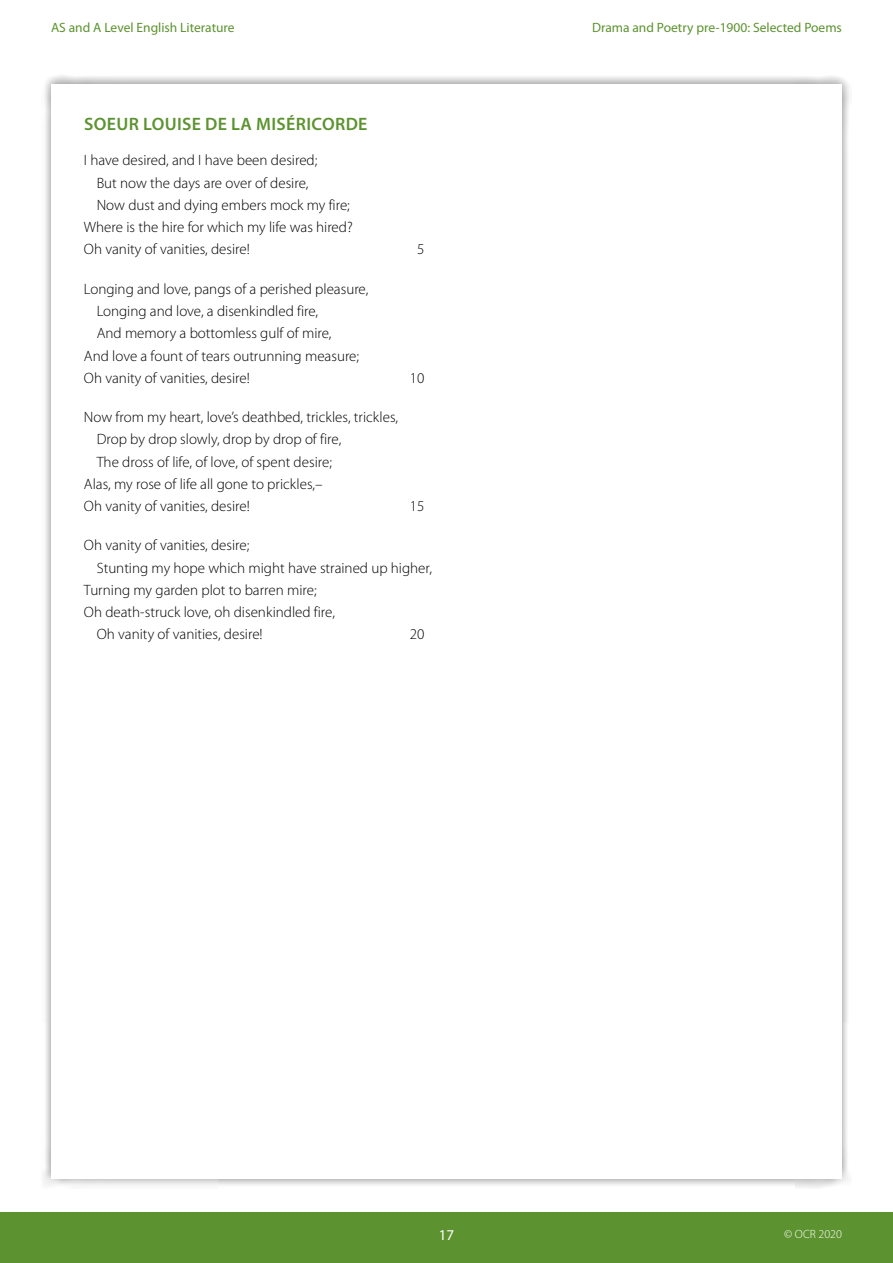
<style>
.page{position:relative;width:893px;height:1263px;background:#fff}
.page>*{position:absolute;margin:0;border:0;box-sizing:border-box;transform-origin:0 0}
.Body_title{font:600 18px "Myriad Pro";letter-spacing:.02em;color:#5c9330}
.Body{font:300 15px "Myriad Pro";color:#000}
.Body_indented_2{font:300 15px "Myriad Pro";color:#000}
.Body_last_paragraph{font:300 15px "Myriad Pro";color:#000}
.t1{font:15px "Myriad Pro";color:#fff}
.t2{font:13.5px "Myriad Pro";color:#5c9330}
.t3{font:300 12px "Myriad Pro";color:#fff}
</style>
<div class="page">
<div style="left:0;top:1212px;width:893px;height:51px;background:#5c9330"></div>
<div style="left:41px;top:74px;width:810px;height:1115px;background:#000;opacity:.5"></div>
<div style="left:51px;top:84px;width:791px;height:1095px;background:#fff"></div>
<p class="t2" style="left:51px;top:19px;width:185px">AS and A Level English Literature</p>
<p class="t2" style="left:592px;top:19px;width:251px">Drama and Poetry pre-1900: Selected Poems</p>
<p class="Body_title" style="left:84px;top:113px;width:285px">SOEUR LOUISE DE LA MISÉRICORDE</p>
<h3 class="Body" style="left:84px;top:152px;width:235px">I have desired, and I have been desired;</h3>
<p class="Body_indented_2" style="left:97px;top:174px;width:213px">But now the days are over of desire,</p>
<p class="Body_indented_2" style="left:97px;top:197px;width:255px">Now dust and dying embers mock my fire;</p>
<h3 class="Body" style="left:84px;top:219px;width:270px">Where is the hire for which my life was hired?</h3>
<p class="Body_last_paragraph" style="left:84px;top:241px;width:167px">Oh vanity of vanities, desire!</p>
<p class="Body_last_paragraph" style="left:417px;top:241px;width:9px">5</p>
<h3 class="Body" style="left:84px;top:280px;width:286px">Longing and love, pangs of a perished pleasure,</h3>
<p class="Body_indented_2" style="left:97px;top:303px;width:223px">Longing and love, a disenkindled fire,</p>
<p class="Body_indented_2" style="left:97px;top:325px;width:236px">And memory a bottomless gulf of mire,</p>
<h3 class="Body" style="left:84px;top:347px;width:277px">And love a fount of tears outrunning measure;</h3>
<p class="Body_last_paragraph" style="left:84px;top:369px;width:167px">Oh vanity of vanities, desire!</p>
<p class="Body_last_paragraph" style="left:410px;top:369px;width:16px">10</p>
<h3 class="Body" style="left:84px;top:409px;width:316px">Now from my heart, love’s deathbed, trickles, trickles,</h3>
<p class="Body_indented_2" style="left:97px;top:431px;width:246px">Drop by drop slowly, drop by drop of fire,</p>
<p class="Body_indented_2" style="left:97px;top:453px;width:237px">The dross of life, of love, of spent desire;</p>
<h3 class="Body" style="left:84px;top:475px;width:240px">Alas, my rose of life all gone to prickles,–</h3>
<p class="Body_last_paragraph" style="left:84px;top:498px;width:167px">Oh vanity of vanities, desire!</p>
<p class="Body_last_paragraph" style="left:410px;top:498px;width:16px">15</p>
<h3 class="Body" style="left:84px;top:537px;width:167px">Oh vanity of vanities, desire;</h3>
<p class="Body_indented_2" style="left:97px;top:559px;width:337px">Stunting my hope which might have strained up higher,</p>
<h3 class="Body" style="left:84px;top:581px;width:234px">Turning my garden plot to barren mire;</h3>
<h3 class="Body" style="left:84px;top:604px;width:252px">Oh death-struck love, oh disenkindled fire,</h3>
<p class="Body_indented_2" style="left:97px;top:626px;width:167px">Oh vanity of vanities, desire!</p>
<p class="Body_indented_2" style="left:410px;top:626px;width:16px">20</p>
<p class="t1" style="left:439px;top:1226px;width:17px">17</p>
<p class="t3" style="left:784px;top:1228px;width:59px">© OCR 2020</p>
</div>
